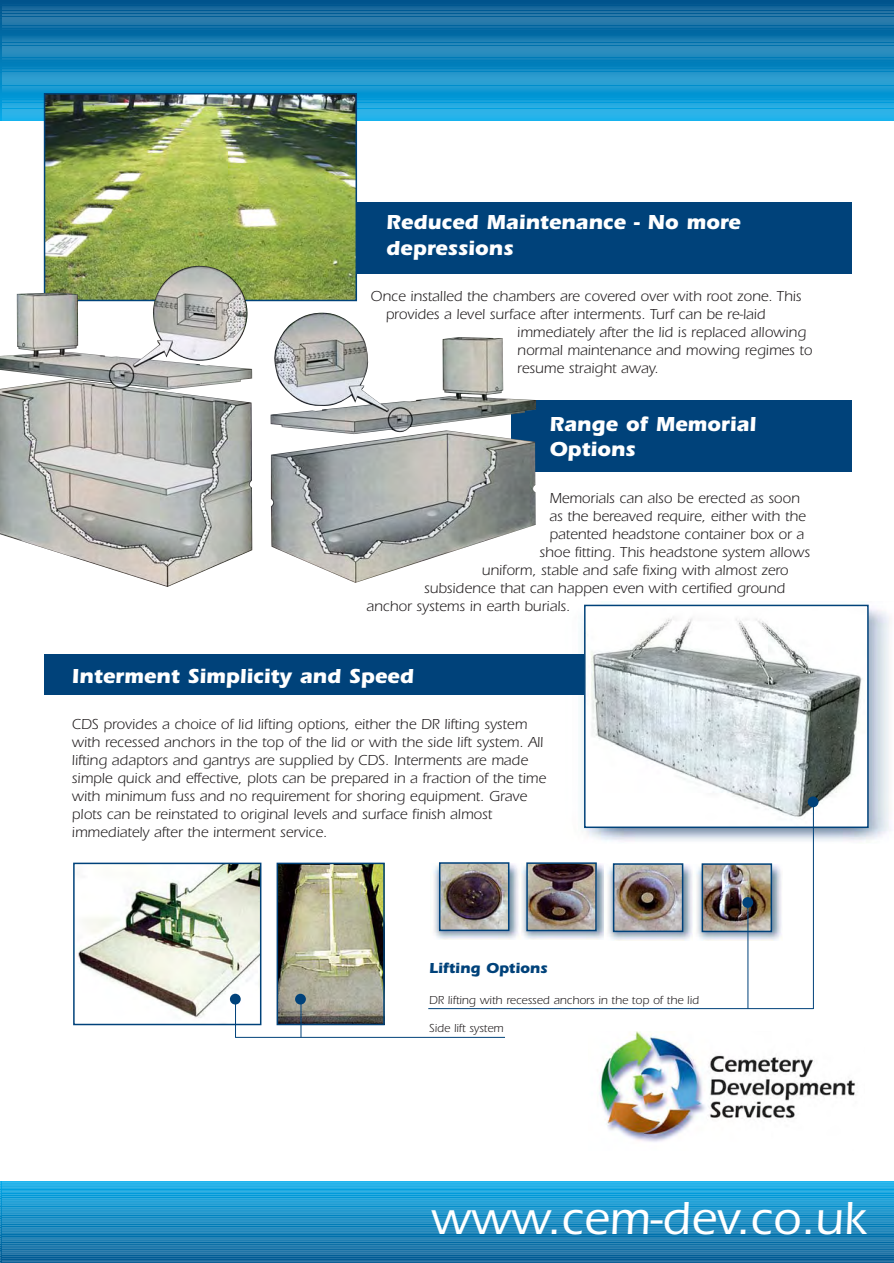
<style>
.page{position:relative;width:894px;height:1263px;background:#fff}
.page>*{position:absolute;margin:0;border:0;box-sizing:border-box;transform-origin:0 0}
.t1{font:500 48px "Itc Eras";color:#fff}
.t2{font:700 21px/25.2px "Itc Eras";color:#fff}
.t3{font:15px/18px "Itc Eras";color:#231f20}
.t4{font:700 15px "Itc Eras";color:#00427a}
.t5{font:12px "Itc Eras";color:#231f20}
</style>
<div class="page">
<img style="left:0;top:0;width:894px;height:1263px">
<h2 class="t2" style="left:386px;top:212px;width:356px">Reduced Maintenance - No more depressions</h2>
<p class="t3" style="left:371px;top:289px;width:432px">Once installed the chambers are covered over with root zone. This</p>
<p class="t3" style="left:386px;top:307px;width:382px">provides a level surface after interments. Turf can be re-laid</p>
<p class="t3" style="left:517px;top:325px;width:291px">immediately after the lid is replaced allowing</p>
<p class="t3" style="left:517px;top:343px;width:297px">normal maintenance and mowing regimes to</p>
<p class="t3" style="left:517px;top:361px;width:143px">resume straight away.</p>
<h2 class="t2" style="left:549px;top:414px;width:208px">Range of Memorial<br>Options</h2>
<p class="t3" style="left:549px;top:490px;width:252px">Memorials can also be erected as soon</p>
<p class="t3" style="left:549px;top:508px;width:258px">as the bereaved require, either with the</p>
<p class="t3" style="left:549px;top:526px;width:256px">patented headstone container box or a</p>
<p class="t3" style="left:539px;top:544px;width:272px">shoe fitting. This headstone system allows</p>
<p class="t3" style="left:482px;top:562px;width:308px">uniform, stable and safe fixing with almost zero</p>
<p class="t3" style="left:424px;top:580px;width:363px">subsidence that can happen even with certified ground</p>
<p class="t3" style="left:366px;top:598px;width:205px">anchor systems in earth burials.</p>
<h2 class="t2" style="left:72px;top:666px;width:343px">Interment Simplicity and Speed</h2>
<p class="t3" style="left:72px;top:717px;width:476px">CDS provides a choice of lid lifting options, either the DR lifting system with recessed anchors in the top of the lid or with the side lift system. All lifting adaptors and gantrys are supplied by CDS. Interments are made simple quick and effective, plots can be prepared in a fraction of the time with minimum fuss and no requirement for shoring equipment. Grave plots can be reinstated to original levels and surface finish almost immediately after the interment service.</p>
<p class="t4" style="left:429px;top:963px;width:120px">Lifting Options</p>
<p class="t5" style="left:429px;top:996px;width:271px">DR lifting with recessed anchors in the top of the lid</p>
<p class="t5" style="left:429px;top:1024px;width:76px">Side lift system</p>
<h1 class="t1" style="left:431px;top:1202px;width:437px">www.cem-dev.co.uk</h1>
</div>
